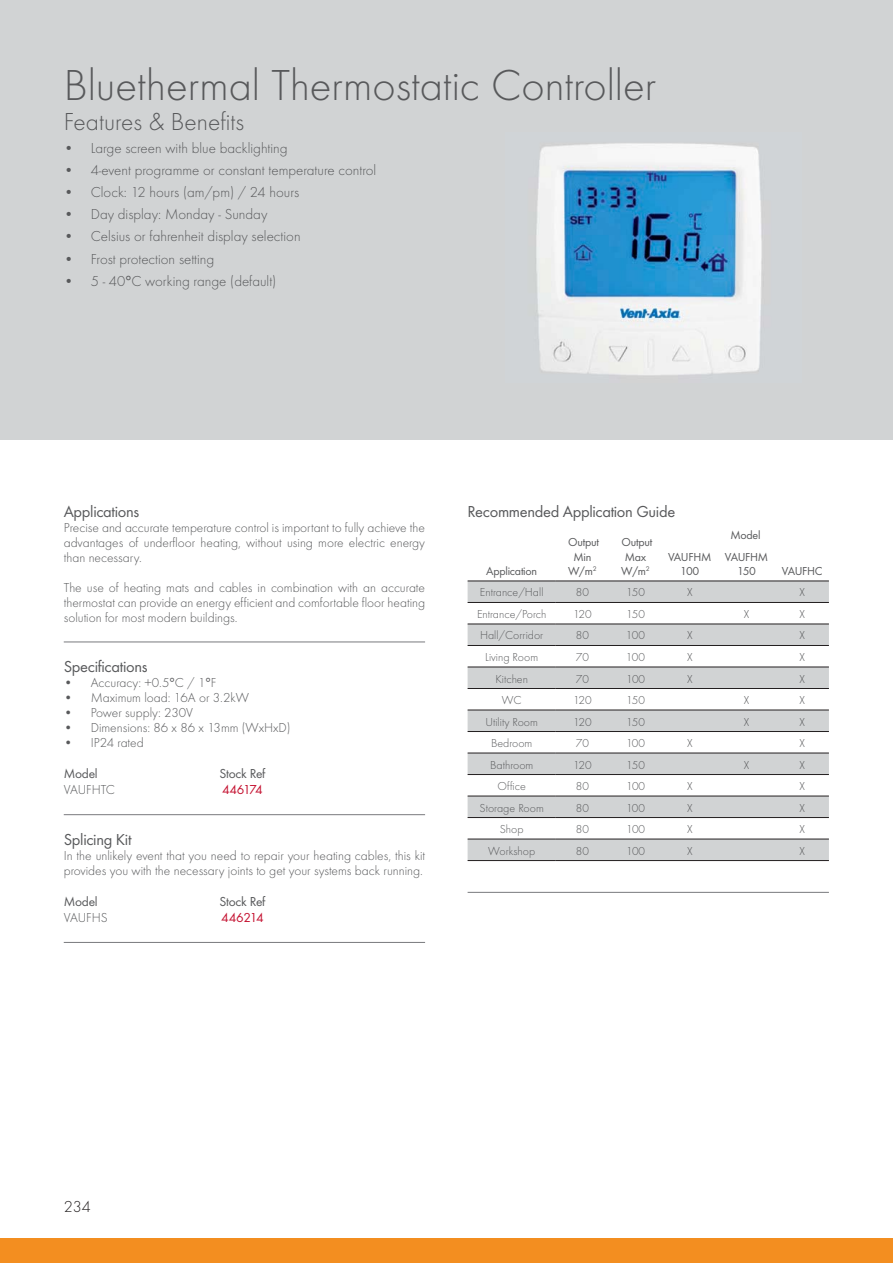
<style>
.page{position:relative;width:893px;height:1263px;background:#fff}
.page>*{position:absolute;margin:0;border:0;box-sizing:border-box;transform-origin:0 0}
.t1{font:300 45px "Futura T";color:#58595b}
.t2{font:300 25.5px "Futura T";color:#58595b}
.t3{font:16.5px "Futura T";letter-spacing:-.02em;color:#58595b}
.t4{font:300 16.5px "Futura T";color:#231f20}
.t5{font:300 15px "Futura T";color:#58595b}
.t6{font:300 13.5px/15px "Futura T";color:#58595b;text-align:justify}
.t7{font:13.5px "Futura T";letter-spacing:-.02em;color:#58595b}
.t8{font:13.5px "Futura T";letter-spacing:-.055em;color:#c41130}
.t9{font:300 12px "Futura T";color:#58595b}
.t10{font:12px/14.4px "Futura T";letter-spacing:-.02em;color:#58595b;text-align:center}
</style>
<div class="page">
<div style="left:0;top:1239px;width:893px;height:24px;background:#f38e20"></div>
<div style="left:0;top:0;width:893px;height:440px;background:#d1d3d4"></div>
<img style="left:536px;top:143px;width:226px;height:233px">
<hr style="left:64px;top:642px;width:361px;height:1px;background:#797a7d">
<hr style="left:64px;top:814px;width:361px;height:1px;background:#797a7d">
<hr style="left:64px;top:942px;width:361px;height:1px;background:#797a7d">
<hr style="left:468px;top:892px;width:361px;height:1px;background:#797a7d">
<svg style="left:468px;top:582px;width:361px;height:278px;fill:#d1d3d4"></svg>
<hr style="left:468px;top:581px;width:88px;height:1px;background:#231f20">
<hr style="left:556px;top:581px;width:273px;height:1px;background:#231f20">
<hr style="left:468px;top:602px;width:88px;height:1px;background:#231f20">
<hr style="left:556px;top:602px;width:273px;height:1px;background:#231f20">
<hr style="left:468px;top:624px;width:88px;height:1px;background:#231f20">
<hr style="left:556px;top:624px;width:273px;height:1px;background:#231f20">
<hr style="left:468px;top:645px;width:88px;height:1px;background:#231f20">
<hr style="left:556px;top:645px;width:273px;height:1px;background:#231f20">
<hr style="left:468px;top:667px;width:88px;height:1px;background:#231f20">
<hr style="left:556px;top:667px;width:273px;height:1px;background:#231f20">
<hr style="left:468px;top:688px;width:88px;height:1px;background:#231f20">
<hr style="left:556px;top:688px;width:273px;height:1px;background:#231f20">
<hr style="left:468px;top:710px;width:88px;height:1px;background:#231f20">
<hr style="left:556px;top:710px;width:273px;height:1px;background:#231f20">
<hr style="left:468px;top:731px;width:88px;height:1px;background:#231f20">
<hr style="left:556px;top:731px;width:273px;height:1px;background:#231f20">
<hr style="left:468px;top:753px;width:88px;height:1px;background:#231f20">
<hr style="left:556px;top:753px;width:273px;height:1px;background:#231f20">
<hr style="left:468px;top:774px;width:88px;height:1px;background:#231f20">
<hr style="left:556px;top:774px;width:273px;height:1px;background:#231f20">
<hr style="left:468px;top:796px;width:88px;height:1px;background:#231f20">
<hr style="left:556px;top:796px;width:273px;height:1px;background:#231f20">
<hr style="left:468px;top:817px;width:88px;height:1px;background:#231f20">
<hr style="left:556px;top:817px;width:273px;height:1px;background:#231f20">
<hr style="left:468px;top:839px;width:88px;height:1px;background:#231f20">
<hr style="left:556px;top:839px;width:273px;height:1px;background:#231f20">
<hr style="left:468px;top:860px;width:88px;height:1px;background:#231f20">
<hr style="left:556px;top:860px;width:273px;height:1px;background:#231f20">
<h1 class="t1" style="left:64px;top:67px;width:594px">Bluethermal Thermostatic Controller</h1>
<h2 class="t2" style="left:64px;top:112px;width:182px">Features &amp; Benefits</h2>
<p class="t5" style="left:64px;top:141px;width:225px">• Large screen with blue backlighting</p>
<p class="t5" style="left:64px;top:164px;width:314px">• 4-event programme or constant temperature control</p>
<p class="t5" style="left:64px;top:186px;width:237px">• Clock: 12 hours (am/pm) / 24 hours</p>
<p class="t5" style="left:64px;top:208px;width:205px">• Day display: Monday - Sunday</p>
<p class="t5" style="left:64px;top:230px;width:238px">• Celsius or fahrenheit display selection</p>
<p class="t5" style="left:64px;top:253px;width:152px">• Frost protection setting</p>
<p class="t5" style="left:64px;top:275px;width:214px">• 5 - 40°C working range (default)</p>
<p class="t3" style="left:64px;top:505px;width:77px">Applications</p>
<p class="t6" style="left:64px;top:521px;width:363px">Precise and accurate temperature control is important to fully achieve the advantages of underfloor heating, without using more electric energy than necessary.</p>
<p class="t6" style="left:64px;top:581px;width:363px">The use of heating mats and cables in combination with an accurate thermostat can provide an energy efficient and comfortable floor heating solution for most modern buildings.</p>
<p class="t3" style="left:64px;top:660px;width:85px">Specifications</p>
<p class="t6" style="left:64px;top:676px;width:154px">• Accuracy: +0.5°C / 1°F</p>
<p class="t6" style="left:64px;top:691px;width:187px">• Maximum load: 16A or 3.2kW</p>
<p class="t6" style="left:64px;top:706px;width:131px">• Power supply: 230V</p>
<p class="t6" style="left:64px;top:721px;width:228px">• Dimensions: 86 x 86 x 13mm (WxHxD)</p>
<p class="t6" style="left:64px;top:736px;width:81px">• IP24 rated</p>
<p class="t7" style="left:64px;top:769px;width:35px">Model</p>
<p class="t7" style="left:219px;top:769px;width:48px">Stock Ref</p>
<p class="t6" style="left:64px;top:784px;width:53px">VAUFHTC</p>
<p class="t8" style="left:222px;top:785px;width:42px">446174</p>
<p class="t3" style="left:64px;top:833px;width:69px">Splicing Kit</p>
<p class="t6" style="left:64px;top:849px;width:363px">In the unlikely event that you need to repair your heating cables, this kit provides you with the necessary joints to get your systems back running.</p>
<p class="t7" style="left:64px;top:896px;width:35px">Model</p>
<p class="t7" style="left:219px;top:896px;width:48px">Stock Ref</p>
<p class="t6" style="left:64px;top:911px;width:45px">VAUFHS</p>
<p class="t8" style="left:221px;top:912px;width:44px">446214</p>
<p class="t3" style="left:468px;top:505px;width:209px">Recommended Application Guide</p>
<p class="t10" style="left:568px;top:536px;width:33px">Output<br>Min<br>W/m<sup>2</sup></p>
<p class="t10" style="left:621px;top:536px;width:33px;text-align:left">Output<br>Max<br>W/m<sup>2</sup></p>
<p class="t10" style="left:730px;top:529px;width:32px">Model</p>
<p class="t10" style="left:668px;top:550px;width:45px">VAUFHM<br>100</p>
<p class="t10" style="left:725px;top:550px;width:45px">VAUFHM<br>150</p>
<p class="t10" style="left:486px;top:565px;width:53px">Application</p>
<p class="t10" style="left:782px;top:565px;width:42px">VAUFHC</p>
<p class="t9" style="left:480px;top:588px;width:65px">Entrance/Hall</p>
<p class="t9" style="left:576px;top:588px;width:15px">80</p>
<p class="t9" style="left:626px;top:588px;width:20px">150</p>
<p class="t9" style="left:687px;top:588px;width:7px">X</p>
<p class="t9" style="left:799px;top:588px;width:7px">X</p>
<p class="t9" style="left:477px;top:609px;width:71px">Entrance/Porch</p>
<p class="t9" style="left:573px;top:609px;width:20px">120</p>
<p class="t9" style="left:626px;top:609px;width:20px">150</p>
<p class="t9" style="left:744px;top:609px;width:7px">X</p>
<p class="t9" style="left:799px;top:609px;width:7px">X</p>
<p class="t9" style="left:480px;top:631px;width:65px">Hall/Corridor</p>
<p class="t9" style="left:576px;top:631px;width:15px">80</p>
<p class="t9" style="left:626px;top:631px;width:21px">100</p>
<p class="t9" style="left:687px;top:631px;width:7px">X</p>
<p class="t9" style="left:799px;top:631px;width:7px">X</p>
<p class="t9" style="left:485px;top:652px;width:54px">Living Room</p>
<p class="t9" style="left:576px;top:652px;width:15px">70</p>
<p class="t9" style="left:626px;top:652px;width:21px">100</p>
<p class="t9" style="left:687px;top:652px;width:7px">X</p>
<p class="t9" style="left:799px;top:652px;width:7px">X</p>
<p class="t9" style="left:495px;top:674px;width:34px">Kitchen</p>
<p class="t9" style="left:576px;top:674px;width:15px">70</p>
<p class="t9" style="left:626px;top:674px;width:21px">100</p>
<p class="t9" style="left:687px;top:674px;width:7px">X</p>
<p class="t9" style="left:799px;top:674px;width:7px">X</p>
<p class="t9" style="left:502px;top:695px;width:21px">WC</p>
<p class="t9" style="left:573px;top:695px;width:20px">120</p>
<p class="t9" style="left:626px;top:695px;width:20px">150</p>
<p class="t9" style="left:744px;top:695px;width:7px">X</p>
<p class="t9" style="left:799px;top:695px;width:7px">X</p>
<p class="t9" style="left:485px;top:717px;width:54px">Utility Room</p>
<p class="t9" style="left:573px;top:717px;width:20px">120</p>
<p class="t9" style="left:626px;top:717px;width:20px">150</p>
<p class="t9" style="left:744px;top:717px;width:7px">X</p>
<p class="t9" style="left:799px;top:717px;width:7px">X</p>
<p class="t9" style="left:491px;top:738px;width:43px">Bedroom</p>
<p class="t9" style="left:576px;top:738px;width:15px">70</p>
<p class="t9" style="left:626px;top:738px;width:21px">100</p>
<p class="t9" style="left:687px;top:738px;width:7px">X</p>
<p class="t9" style="left:799px;top:738px;width:7px">X</p>
<p class="t9" style="left:490px;top:760px;width:45px">Bathroom</p>
<p class="t9" style="left:573px;top:760px;width:20px">120</p>
<p class="t9" style="left:626px;top:760px;width:20px">150</p>
<p class="t9" style="left:744px;top:760px;width:7px">X</p>
<p class="t9" style="left:799px;top:760px;width:7px">X</p>
<p class="t9" style="left:497px;top:781px;width:30px">Office</p>
<p class="t9" style="left:576px;top:781px;width:15px">80</p>
<p class="t9" style="left:626px;top:781px;width:21px">100</p>
<p class="t9" style="left:687px;top:781px;width:7px">X</p>
<p class="t9" style="left:799px;top:781px;width:7px">X</p>
<p class="t9" style="left:480px;top:803px;width:66px">Storage Room</p>
<p class="t9" style="left:576px;top:803px;width:15px">80</p>
<p class="t9" style="left:626px;top:803px;width:21px">100</p>
<p class="t9" style="left:687px;top:803px;width:7px">X</p>
<p class="t9" style="left:799px;top:803px;width:7px">X</p>
<p class="t9" style="left:500px;top:824px;width:25px">Shop</p>
<p class="t9" style="left:576px;top:824px;width:15px">80</p>
<p class="t9" style="left:626px;top:824px;width:21px">100</p>
<p class="t9" style="left:687px;top:824px;width:7px">X</p>
<p class="t9" style="left:799px;top:824px;width:7px">X</p>
<p class="t9" style="left:488px;top:846px;width:48px">Workshop</p>
<p class="t9" style="left:576px;top:846px;width:15px">80</p>
<p class="t9" style="left:626px;top:846px;width:21px">100</p>
<p class="t9" style="left:687px;top:846px;width:7px">X</p>
<p class="t9" style="left:799px;top:846px;width:7px">X</p>
<p class="t4" style="left:64px;top:1200px;width:29px">234</p>
</div>
